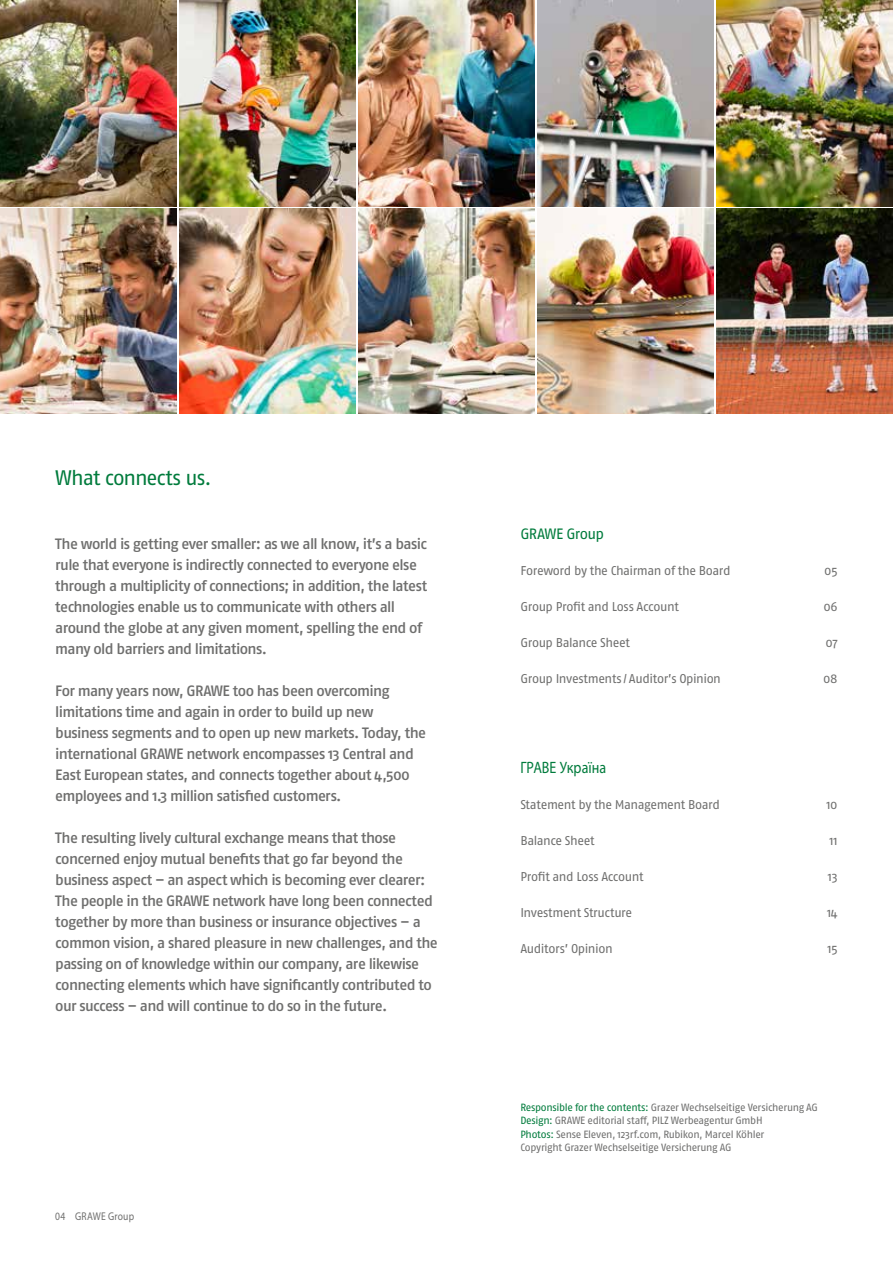
<style>
.page{position:relative;width:893px;height:1263px;background:#fff}
.page>*{position:absolute;margin:0;border:0;box-sizing:border-box;transform-origin:0 0}
.t1{font:21px "Fago Pro";letter-spacing:-.05em;color:#007b3c}
.t2{font:16.5px "Myriad Pro";color:#007b3c;scale:.85 1}
.t3{font:500 15px/21px "Fago Pro";letter-spacing:-.04em;color:#6f6f6e}
.t4{font:15px "Fago Pro";letter-spacing:-.045em;color:#007b3c}
.t5{font:12.75px "Fago Pro";letter-spacing:-.03em;color:#6f6f6e}
.t6{font:11.25px "Myriad Pro";letter-spacing:.025em;color:#6f6f6e;scale:.85 1}
.t7{font:10.5px/13.5px "Fago Pro";letter-spacing:-.03em;color:#6f6f6e}
.s1{color:#007b3c}
</style>
<div class="page">
<img style="left:179px;top:0;width:177px;height:206px">
<img style="left:0;top:0;width:176px;height:206px">
<img style="left:358px;top:0;width:177px;height:206px">
<img style="left:537px;top:0;width:177px;height:206px">
<img style="left:717px;top:0;width:176px;height:206px">
<img style="left:0;top:209px;width:176px;height:204px">
<img style="left:179px;top:209px;width:177px;height:204px">
<img style="left:358px;top:209px;width:177px;height:204px">
<img style="left:717px;top:209px;width:176px;height:204px">
<img style="left:537px;top:209px;width:177px;height:204px">
<h1 class="t1" style="left:55px;top:465px;width:158px">What connects us.</h1>
<p class="t3" style="left:55px;top:533px;width:373px">The world is getting ever smaller: as we all know, it’s a basic rule that everyone is indirectly connected to everyone else through a multiplicity of connections; in addition, the latest technologies enable us to communicate with others all around the globe at any given moment, spelling the end of many old barriers and limitations.</p>
<p class="t3" style="left:55px;top:680px;width:372px">For many years now, GRAWE too has been overcoming limitations time and again in order to build up new business segments and to open up new markets. Today, the international GRAWE network encompasses 13 Central and East European states, and connects together about 4,500 employees and 1.3 million satisfied customers.</p>
<p class="t3" style="left:55px;top:827px;width:384px">The resulting lively cultural exchange means that those concerned enjoy mutual benefits that go far beyond the business aspect – an aspect which is becoming ever clearer:<br>The people in the GRAWE network have long been connected together by more than business or insurance objectives – a common vision, a shared pleasure in new challenges, and the passing on of knowledge within our company, are likewise connecting elements which have significantly contributed to our success – and will continue to do so in the future.</p>
<p class="t6" style="left:55px;top:1209px;width:94px">04 GRAWE Group</p>
<p class="t4" style="left:520px;top:525px;width:85px">GRAWE Group</p>
<p class="t5" style="left:520px;top:563px;width:212px">Foreword by the Chairman of the Board</p>
<p class="t5" style="left:824px;top:563px;width:15px">05</p>
<p class="t5" style="left:520px;top:599px;width:160px">Group Profit and Loss Account</p>
<p class="t5" style="left:823px;top:599px;width:16px">06</p>
<p class="t5" style="left:520px;top:635px;width:111px">Group Balance Sheet</p>
<p class="t5" style="left:825px;top:635px;width:14px">07</p>
<p class="t5" style="left:520px;top:671px;width:202px">Group Investments / Auditor’s Opinion</p>
<p class="t5" style="left:823px;top:671px;width:16px">08</p>
<p class="t2" style="left:520px;top:758px;width:102px">ГРАВЕ Україна</p>
<p class="t5" style="left:520px;top:797px;width:201px">Statement by the Management Board</p>
<p class="t5" style="left:827px;top:797px;width:13px">10</p>
<p class="t5" style="left:520px;top:833px;width:76px">Balance Sheet</p>
<p class="t5" style="left:829px;top:833px;width:10px">11</p>
<p class="t5" style="left:520px;top:869px;width:125px">Profit and Loss Account</p>
<p class="t5" style="left:828px;top:869px;width:11px">13</p>
<p class="t5" style="left:520px;top:905px;width:113px">Investment Structure</p>
<p class="t5" style="left:827px;top:905px;width:12px">14</p>
<p class="t5" style="left:520px;top:941px;width:94px">Auditors’ Opinion</p>
<p class="t5" style="left:827px;top:941px;width:12px">15</p>
<p class="t7" style="left:520px;top:1100px;width:299px"><span class="s1">Responsible for the contents:</span> Grazer Wechselseitige Versicherung AG <span class="s1">Design:</span> GRAWE editorial staff, PILZ Werbeagentur GmbH<br><span class="s1">Photos:</span> Sense Eleven, 123rf.com, Rubikon, Marcel Köhler<br>Copyright Grazer Wechselseitige Versicherung AG</p>
</div>
